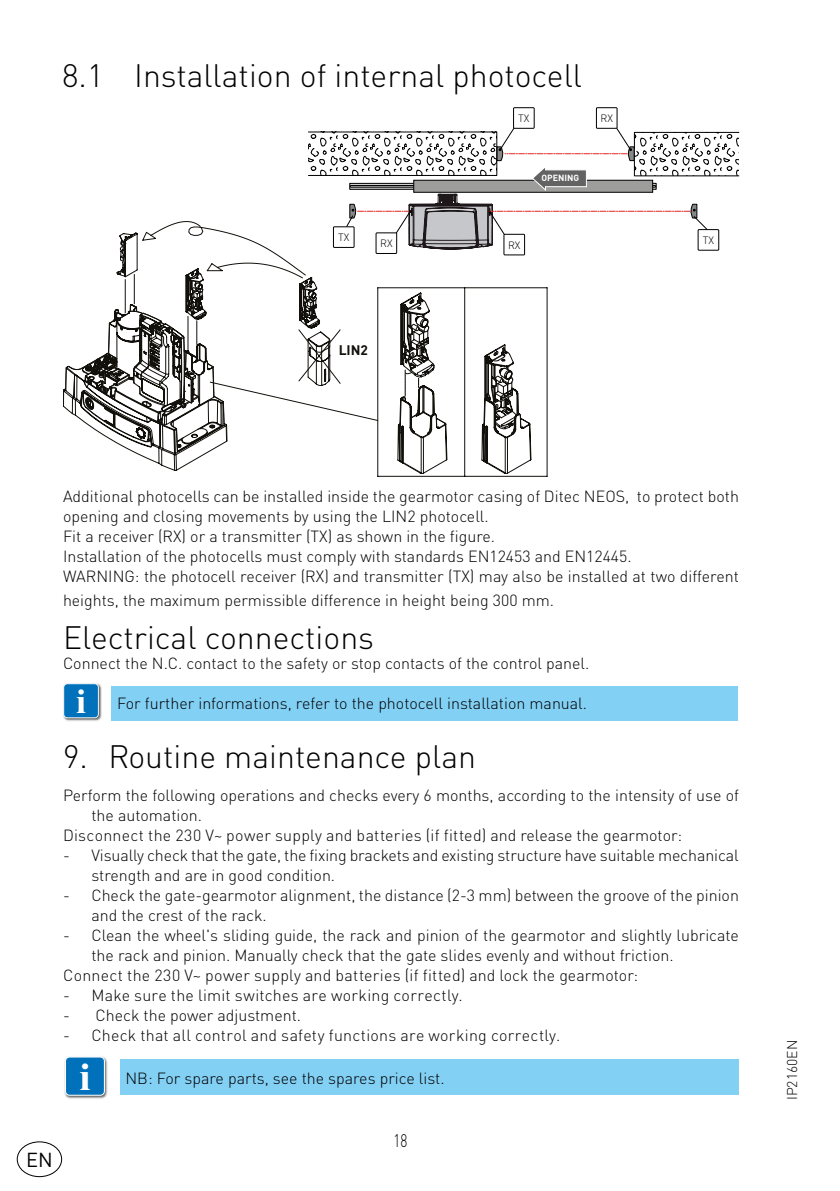
<style>
.page{position:relative;width:840px;height:1191px;background:#fff}
.page>*{position:absolute;margin:0;border:0;box-sizing:border-box;transform-origin:0 0}
.t1{font:700 39.2px "Times New Roman";color:#fff}
.t2{font:300 32px "DIN Pro";color:#000}
.t3{font:20px "DIN Pro";color:#000}
.t4{font:300 18px "DIN Pro";color:#000;scale:.75 1}
.t5{font:300 16px/20px "DIN Pro";color:#000}
.t6{font:300 14px "DIN Pro";color:#000}
.t7{font:700 13.8px "DIN Pro";color:#12100b}
.t8{font:300 10.4px "DIN Pro";color:#000}
.t9{font:700 8.8px "DIN Pro";color:#fff}
.s1{font-family:"Times New Roman";font-weight:700;font-size:35px;color:#fff}
</style>
<div class="page">
<div style="left:17px;top:1141px;width:45px;height:36px;border:1px solid #000;border-radius:50%"></div>
<div style="left:120px;top:1059px;width:618px;height:36px;background:#83d0f5"></div>
<img style="left:64px;top:1058px;width:44px;height:41px">
<svg style="left:65px;top:1056px;width:40px;height:39px;background:#197fc0"></svg>
<img style="left:64px;top:684px;width:38px;height:37px">
<svg style="left:63px;top:683px;width:36px;height:35px"></svg>
<div style="left:111px;top:686px;width:626px;height:34px;background:#83d0f5"></div>
<svg style="left:707px;top:132px;width:31px;height:44px"></svg>
<div style="left:513px;top:108px;width:21px;height:20px;border:1px solid #000"></div>
<div style="left:596px;top:108px;width:20px;height:20px;border:1px solid #000"></div>
<div style="left:697px;top:229px;width:21px;height:21px;border:1px solid #000"></div>
<svg style="left:63px;top:128px;width:644px;height:348px"></svg>
<div style="left:376px;top:233px;width:20px;height:20px;background:#fff"></div>
<div style="left:376px;top:233px;width:20px;height:21px;border:1px solid #000"></div>
<h2 class="t2" style="left:62px;top:51px;width:521px">8.1 Installation of internal photocell</h2>
<p class="t8" style="left:518px;top:111px;width:13px">TX</p>
<p class="t8" style="left:600px;top:111px;width:14px">RX</p>
<p class="t9" style="left:541px;top:172px;width:39px">OPENING</p>
<p class="t8" style="left:338px;top:230px;width:13px">TX</p>
<p class="t8" style="left:702px;top:233px;width:13px">TX</p>
<p class="t8" style="left:380px;top:236px;width:14px">RX</p>
<p class="t8" style="left:508px;top:238px;width:14px">RX</p>
<p class="t7" style="left:338px;top:340px;width:31px">LIN2</p>
<p class="t5" style="left:63px;top:485px;width:677px">Additional photocells can be installed inside the gearmotor casing of Ditec NEOS, to protect both opening and closing movements by using the LIN2 photocell.<br>Fit a receiver (RX) or a transmitter (TX) as shown in the figure.<br>Installation of the photocells must comply with standards EN12453 and EN12445.<br>WARNING: the photocell receiver (RX) and transmitter (TX) may also be installed at two different</p>
<p class="t5" style="left:63px;top:589px;width:492px">heights, the maximum permissible difference in height being 300 mm.</p>
<h2 class="t2" style="left:63px;top:613px;width:312px">Electrical connections</h2>
<p class="t5" style="left:63px;top:652px;width:527px">Connect the N.C. contact to the safety or stop contacts of the control panel.</p>
<p class="t5" style="left:76px;top:692px;width:512px"><span class="s1">i</span> For further informations, refer to the photocell installation manual.</p>
<h2 class="t2" style="left:63px;top:731px;width:414px">9. Routine maintenance plan</h2>
<p class="t5" style="left:63px;top:783px;width:677px">Perform the following operations and checks every 6 months, according to the intensity of use of</p>
<p class="t5" style="left:91px;top:803px;width:112px">the automation.</p>
<p class="t5" style="left:63px;top:823px;width:620px">Disconnect the 230 V~ power supply and batteries (if fitted) and release the gearmotor:</p>
<p class="t5" style="left:91px;top:843px;width:648px;text-indent:-28px">- Visually check that the gate, the fixing brackets and existing structure have suitable mechanical strength and are in good condition.</p>
<p class="t5" style="left:91px;top:883px;width:648px;text-indent:-28px">- Check the gate-gearmotor alignment, the distance (2-3 mm) between the groove of the pinion and the crest of the rack.</p>
<p class="t5" style="left:63px;top:923px;width:677px">- Clean the wheel's sliding guide, the rack and pinion of the gearmotor and slightly lubricate</p>
<p class="t5" style="left:91px;top:943px;width:583px">the rack and pinion. Manually check that the gate slides evenly and without friction.</p>
<p class="t5" style="left:63px;top:963px;width:576px">Connect the 230 V~ power supply and batteries (if fitted) and lock the gearmotor:</p>
<p class="t5" style="left:63px;top:983px;width:401px">- Make sure the limit switches are working correctly.</p>
<p class="t5" style="left:63px;top:1003px;width:239px">- Check the power adjustment.</p>
<p class="t5" style="left:63px;top:1023px;width:498px">- Check that all control and safety functions are working correctly.</p>
<p class="t5" style="left:125px;top:1066px;width:320px">NB: For spare parts, see the spares price list.</p>
<h1 class="t1" style="left:79px;top:1049px;width:13px">i</h1>
<p class="t3" style="left:26px;top:1146px;width:28px">EN</p>
<p class="t4" style="left:393px;top:1126px;width:20px">18</p>
<p class="t6" style="left:780px;top:1100px;width:62px;rotate:-90deg">IP2160EN</p>
</div>
